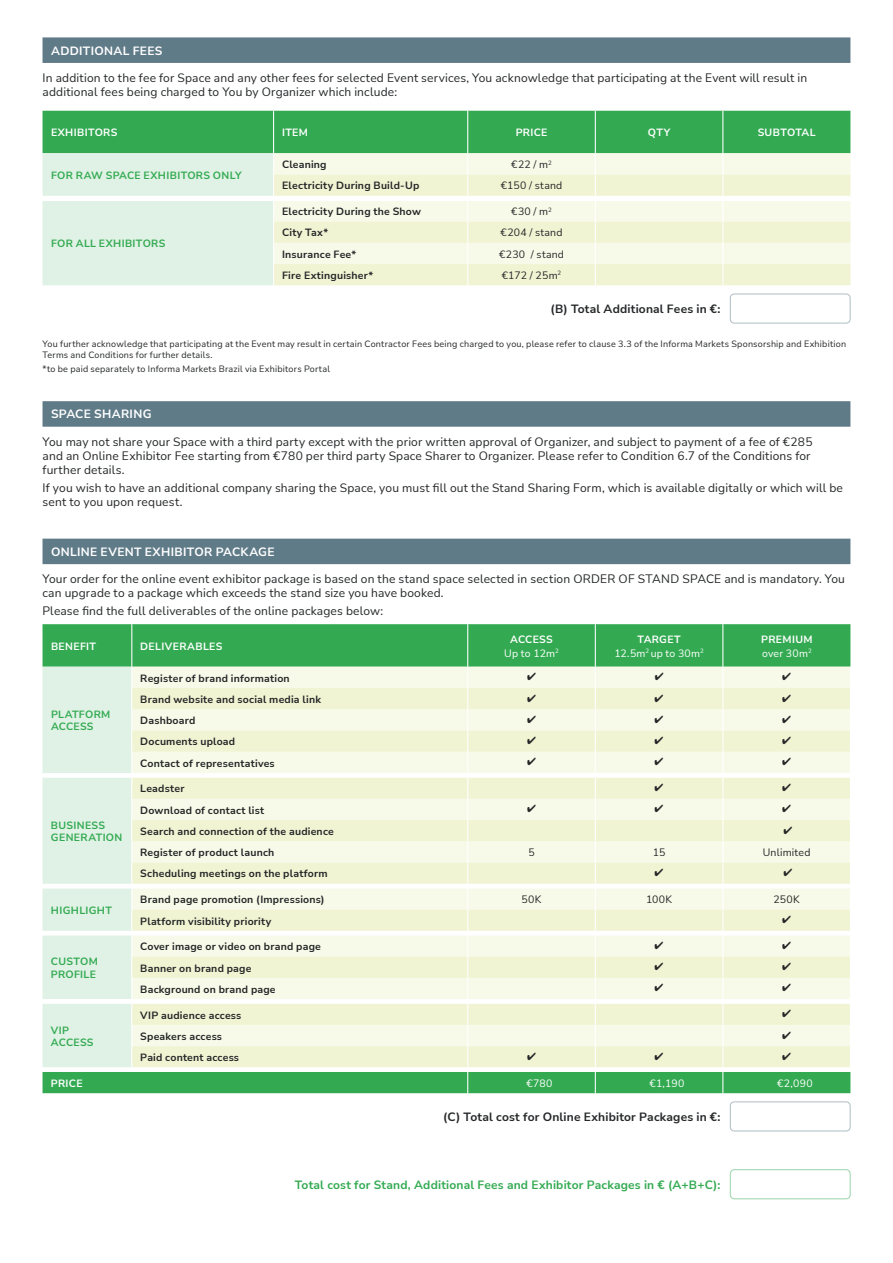
<style>
.page{position:relative;width:893px;height:1263px;background:#fff}
.page>*{position:absolute;margin:0;border:0;box-sizing:border-box;transform-origin:0 0}
.t1{font:12px/14.4px "Nunito Sans";letter-spacing:.015em;color:#242627}
.t2{font:700 12px "Nunito Sans";letter-spacing:.015em;color:#242627}
.t3{font:700 12px "Nunito Sans";letter-spacing:.015em;color:#33aa52}
.t4{font:700 12px "Nunito Sans";letter-spacing:.03em;color:#fff}
.t5{font:700 10.5px "Nunito Sans";letter-spacing:.02em;color:#242627}
.t6{font:700 10.5px/12.6px "Nunito Sans";letter-spacing:.03em;color:#33aa52}
.t7{font:10.5px "Nunito Sans";letter-spacing:.025em;color:#242627}
.t8{font:700 10.5px/13.6px "Nunito Sans";letter-spacing:.035em;color:#fff}
.t9{font:10.5px/13.6px "Nunito Sans";letter-spacing:.025em;color:#fff;text-align:center}
.t10{font:9px/10.8px "Nunito Sans";letter-spacing:.025em;color:#242627}
.s1{font-weight:700}
.s2{font-weight:400}
</style>
<div class="page">
<div style="left:43px;top:37px;width:807px;height:26px;background:#607b88"></div>
<div style="left:43px;top:401px;width:807px;height:26px;background:#607b88"></div>
<div style="left:43px;top:539px;width:807px;height:25px;background:#607b88"></div>
<svg style="left:43px;top:111px;width:808px;height:174px;background:#c2e3bf"></svg>
<div style="left:730px;top:294px;width:120px;height:29px;border:1px solid #afbdc4;border-radius:4px"></div>
<div style="left:43px;top:624px;width:807px;height:469px;background:#33aa52"></div>
<div style="left:132px;top:667px;width:718px;height:21px;background:#f8fae9"></div>
<svg style="left:132px;top:688px;width:718px;height:85px;background:#f4f7de"></svg>
<svg style="left:132px;top:773px;width:718px;height:111px;background:#f4f6dd"></svg>
<svg style="left:132px;top:884px;width:718px;height:188px;background:#f5f7e1"></svg>
<hr style="left:467px;top:624px;width:1px;height:43px;background:#fff">
<hr style="left:595px;top:624px;width:1px;height:43px;background:#fff">
<hr style="left:722px;top:624px;width:1px;height:43px;background:#fff">
<hr style="left:131px;top:624px;width:1px;height:43px;background:#fff">
<svg style="left:43px;top:667px;width:89px;height:405px;background:#e2f2e6"></svg>
<svg style="left:467px;top:667px;width:1px;height:426px"></svg>
<svg style="left:595px;top:667px;width:1px;height:426px"></svg>
<svg style="left:722px;top:667px;width:1px;height:426px"></svg>
<div style="left:730px;top:1101px;width:120px;height:30px;border:1px solid #afbdc4;border-radius:4px"></div>
<div style="left:730px;top:1169px;width:120px;height:30px;border:1px solid #99d4a9;border-radius:4px"></div>
<svg style="left:527px;top:673px;width:9px;height:7px"></svg>
<svg style="left:655px;top:673px;width:8px;height:7px"></svg>
<svg style="left:783px;top:673px;width:8px;height:7px"></svg>
<svg style="left:527px;top:694px;width:9px;height:8px"></svg>
<svg style="left:655px;top:694px;width:8px;height:8px"></svg>
<svg style="left:783px;top:694px;width:8px;height:8px"></svg>
<svg style="left:527px;top:715px;width:9px;height:8px"></svg>
<svg style="left:655px;top:715px;width:8px;height:8px"></svg>
<svg style="left:783px;top:715px;width:8px;height:8px"></svg>
<svg style="left:527px;top:736px;width:9px;height:8px"></svg>
<svg style="left:655px;top:736px;width:8px;height:8px"></svg>
<svg style="left:782px;top:736px;width:9px;height:8px"></svg>
<svg style="left:527px;top:758px;width:9px;height:7px"></svg>
<svg style="left:655px;top:758px;width:8px;height:7px"></svg>
<svg style="left:782px;top:758px;width:9px;height:7px"></svg>
<svg style="left:655px;top:783px;width:8px;height:8px"></svg>
<svg style="left:782px;top:783px;width:9px;height:8px"></svg>
<svg style="left:527px;top:805px;width:9px;height:7px"></svg>
<svg style="left:655px;top:805px;width:8px;height:7px"></svg>
<svg style="left:782px;top:805px;width:9px;height:7px"></svg>
<svg style="left:784px;top:826px;width:8px;height:8px"></svg>
<svg style="left:655px;top:869px;width:8px;height:7px"></svg>
<svg style="left:784px;top:869px;width:8px;height:7px"></svg>
<svg style="left:782px;top:916px;width:9px;height:7px"></svg>
<svg style="left:655px;top:941px;width:8px;height:8px"></svg>
<svg style="left:782px;top:941px;width:9px;height:8px"></svg>
<svg style="left:655px;top:963px;width:8px;height:7px"></svg>
<svg style="left:782px;top:963px;width:9px;height:7px"></svg>
<svg style="left:655px;top:984px;width:8px;height:7px"></svg>
<svg style="left:782px;top:984px;width:9px;height:7px"></svg>
<svg style="left:782px;top:1010px;width:9px;height:7px"></svg>
<svg style="left:782px;top:1031px;width:9px;height:7px"></svg>
<svg style="left:527px;top:1052px;width:9px;height:8px"></svg>
<svg style="left:655px;top:1052px;width:8px;height:8px"></svg>
<svg style="left:782px;top:1052px;width:9px;height:8px"></svg>
<p class="t4" style="left:51px;top:43px;width:113px">ADDITIONAL FEES</p>
<p class="t1" style="left:43px;top:71px;width:766px">In addition to the fee for Space and any other fees for selected Event services, You acknowledge that participating at the Event will result in additional fees being charged to You by Organizer which include:</p>
<p class="t8" style="left:51px;top:126px;width:68px">EXHIBITORS</p>
<p class="t8" style="left:282px;top:126px;width:27px">ITEM</p>
<p class="t8" style="left:516px;top:126px;width:33px">PRICE</p>
<p class="t8" style="left:648px;top:126px;width:24px">QTY</p>
<p class="t8" style="left:758px;top:126px;width:60px">SUBTOTAL</p>
<p class="t6" style="left:51px;top:169px;width:192px">FOR RAW SPACE EXHIBITORS ONLY</p>
<p class="t5" style="left:282px;top:157px;width:46px">Cleaning</p>
<p class="t7" style="left:511px;top:157px;width:42px">€22 / m<sup>2</sup></p>
<p class="t5" style="left:282px;top:179px;width:139px">Electricity During Build-Up</p>
<p class="t7" style="left:501px;top:179px;width:63px">€150 / stand</p>
<p class="t5" style="left:282px;top:204px;width:140px">Electricity During the Show</p>
<p class="t7" style="left:511px;top:205px;width:42px">€30 / m<sup>2</sup></p>
<p class="t5" style="left:282px;top:226px;width:48px">City Tax*</p>
<p class="t7" style="left:501px;top:226px;width:63px">€204 / stand</p>
<p class="t5" style="left:282px;top:247px;width:76px">Insurance Fee*</p>
<p class="t7" style="left:499px;top:247px;width:66px">€230 / stand</p>
<p class="t5" style="left:282px;top:268px;width:93px">Fire Extinguisher*</p>
<p class="t7" style="left:502px;top:268px;width:61px">€172 / 25m<sup>2</sup></p>
<p class="t2" style="left:550px;top:301px;width:172px">(B) Total Additional Fees in €:</p>
<p class="t10" style="left:43px;top:339px;width:805px">You further acknowledge that participating at the Event may result in certain Contractor Fees being charged to you, please refer to clause 3.3 of the Informa Markets Sponsorship and Exhibition<br>Terms and Conditions for further details.</p>
<p class="t10" style="left:43px;top:364px;width:289px">*to be paid separately to Informa Markets Brazil via Exhibitors Portal</p>
<p class="t4" style="left:51px;top:406px;width:102px">SPACE SHARING</p>
<p class="t1" style="left:43px;top:434px;width:771px">You may not share your Space with a third party except with the prior written approval of Organizer, and subject to payment of a fee of €285 and an Online Exhibitor Fee starting from €780 per third party Space Sharer to Organizer. Please refer to Condition 6.7 of the Conditions for further details.</p>
<p class="t1" style="left:43px;top:481px;width:802px">If you wish to have an additional company sharing the Space, you must fill out the Stand Sharing Form, which is available digitally or which will be sent to you upon request.</p>
<p class="t4" style="left:51px;top:544px;width:225px">ONLINE EVENT EXHIBITOR PACKAGE</p>
<p class="t1" style="left:43px;top:572px;width:804px">Your order for the online event exhibitor package is based on the stand space selected in section ORDER OF STAND SPACE and is mandatory. You can upgrade to a package which exceeds the stand size you have booked.</p>
<p class="t1" style="left:43px;top:604px;width:342px">Please find the full deliverables of the online packages below:</p>
<p class="t8" style="left:51px;top:639px;width:47px">BENEFIT</p>
<p class="t8" style="left:140px;top:639px;width:84px">DELIVERABLES</p>
<p class="t9" style="left:504px;top:633px;width:56px"><span class="s1">ACCESS<br></span>Up to 12m<sup>2</sup></p>
<p class="t9" style="left:614px;top:633px;width:91px"><span class="s1">TARGET<br></span>12.5m<sup>2</sup> up to 30m<sup>2</sup></p>
<p class="t8" style="left:761px;top:633px;width:53px">PREMIUM <span class="s2">over 30m</span><sup>2</sup></p>
<p class="t6" style="left:51px;top:237px;width:116px">FOR ALL EXHIBITORS</p>
<p class="t6" style="left:51px;top:708px;width:61px">PLATFORM<br>ACCESS</p>
<p class="t6" style="left:51px;top:819px;width:73px">BUSINESS<br>GENERATION</p>
<p class="t6" style="left:51px;top:904px;width:62px">HIGHLIGHT</p>
<p class="t6" style="left:51px;top:955px;width:48px">CUSTOM<br>PROFILE</p>
<p class="t6" style="left:51px;top:1024px;width:44px">VIP<br>ACCESS</p>
<p class="t5" style="left:140px;top:671px;width:151px">Register of brand information</p>
<p class="t5" style="left:140px;top:692px;width:182px">Brand website and social media link</p>
<p class="t5" style="left:140px;top:713px;width:57px">Dashboard</p>
<p class="t5" style="left:140px;top:735px;width:96px">Documents upload</p>
<p class="t5" style="left:140px;top:756px;width:136px">Contact of representatives</p>
<p class="t5" style="left:140px;top:782px;width:46px">Leadster</p>
<p class="t5" style="left:140px;top:803px;width:126px">Download of contact list</p>
<p class="t5" style="left:140px;top:824px;width:195px">Search and connection of the audience</p>
<p class="t5" style="left:140px;top:845px;width:136px">Register of product launch</p>
<p class="t7" style="left:528px;top:845px;width:8px">5</p>
<p class="t7" style="left:653px;top:845px;width:14px">15</p>
<p class="t7" style="left:763px;top:845px;width:49px">Unlimited</p>
<p class="t5" style="left:140px;top:867px;width:189px">Scheduling meetings on the platform</p>
<p class="t5" style="left:140px;top:893px;width:186px">Brand page promotion (Impressions)</p>
<p class="t7" style="left:522px;top:893px;width:21px">50K</p>
<p class="t7" style="left:646px;top:893px;width:28px">100K</p>
<p class="t7" style="left:773px;top:893px;width:28px">250K</p>
<p class="t5" style="left:140px;top:914px;width:133px">Platform visibility priority</p>
<p class="t5" style="left:140px;top:940px;width:182px">Cover image or video on brand page</p>
<p class="t5" style="left:140px;top:961px;width:113px">Banner on brand page</p>
<p class="t5" style="left:140px;top:982px;width:137px">Background on brand page</p>
<p class="t5" style="left:140px;top:1008px;width:103px">VIP audience access</p>
<p class="t5" style="left:140px;top:1029px;width:83px">Speakers access</p>
<p class="t5" style="left:140px;top:1050px;width:100px">Paid content access</p>
<p class="t8" style="left:51px;top:1076px;width:33px">PRICE</p>
<p class="t9" style="left:526px;top:1076px;width:28px">€780</p>
<p class="t9" style="left:650px;top:1076px;width:36px">€1,190</p>
<p class="t9" style="left:777px;top:1076px;width:37px">€2,090</p>
<p class="t2" style="left:443px;top:1109px;width:279px">(C) Total cost for Online Exhibitor Packages in €:</p>
<p class="t3" style="left:295px;top:1176px;width:427px">Total cost for Stand, Additional Fees and Exhibitor Packages in € (A+B+C):</p>
</div>
